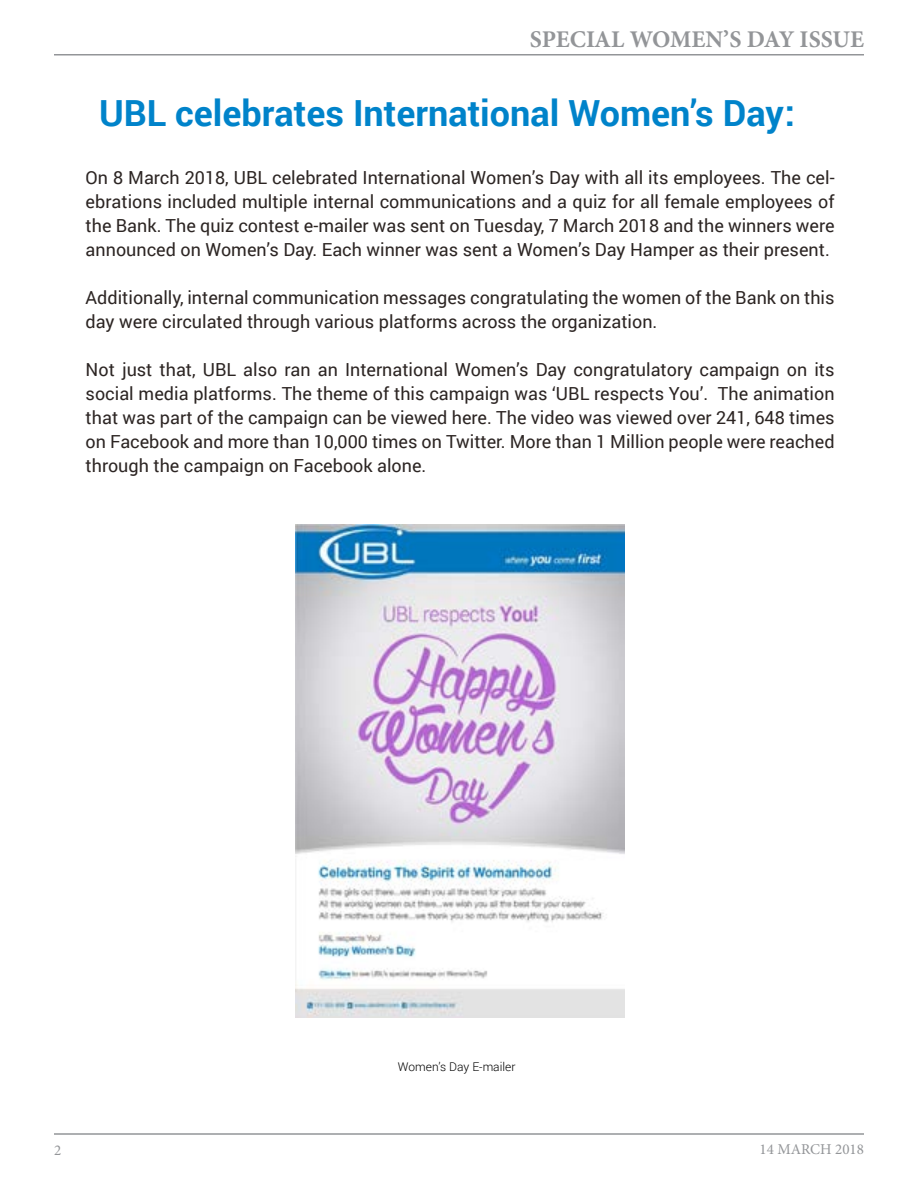
<style>
.page{position:relative;width:918px;height:1188px;background:#fff}
.page>*{position:absolute;margin:0;border:0;box-sizing:border-box;transform-origin:0 0}
.t1{font:700 36px "Roboto";color:#0083ca}
.t2{font:700 24px "Minion Pro";letter-spacing:-.005em;color:#939598}
.t3{font:18px/24px "Roboto";color:#2c2523;text-align:justify}
.t4{font:15px "Minion Pro";color:#939598}
.t5{font:300 12px "Roboto";color:#000}
</style>
<div class="page">
<hr style="left:54px;top:1133px;width:810px;height:2px;background:#939598">
<hr style="left:54px;top:54px;width:810px;height:2px;background:#939598">
<img style="left:295px;top:524px;width:330px;height:494px">
<h2 class="t2" style="left:530px;top:23px;width:336px">SPECIAL WOMEN’S DAY ISSUE</h2>
<h1 class="t1" style="left:99px;top:88px;width:698px">UBL celebrates International Women’s Day:</h1>
<p class="t3" style="left:86px;top:165px;width:750px">On 8 March 2018, UBL celebrated International Women’s Day with all its employees. The cel&shy;ebrations included multiple internal communications and a quiz for all female employees of the Bank. The quiz contest e-mailer was sent on Tuesday, 7 March 2018 and the winners were announced on Women’s Day. Each winner was sent a Women’s Day Hamper as their present.</p>
<p class="t3" style="left:86px;top:285px;width:750px">Additionally, internal communication messages congratulating the women of the Bank on this day were circulated through various platforms across the organization.</p>
<p class="t3" style="left:86px;top:357px;width:750px">Not just that, UBL also ran an International Women’s Day congratulatory campaign on its social media platforms. The theme of this campaign was ‘UBL respects You’. The animation that was part of the campaign can be viewed here. The video was viewed over 241, 648 times on Facebook and more than 10,000 times on Twitter. More than 1 Million people were reached through the campaign on Facebook alone.</p>
<p class="t5" style="left:398px;top:1058px;width:119px">Women’s Day E-mailer</p>
<p class="t4" style="left:54px;top:1140px;width:9px">2</p>
<p class="t4" style="left:760px;top:1139px;width:106px">14 MARCH 2018</p>
</div>
